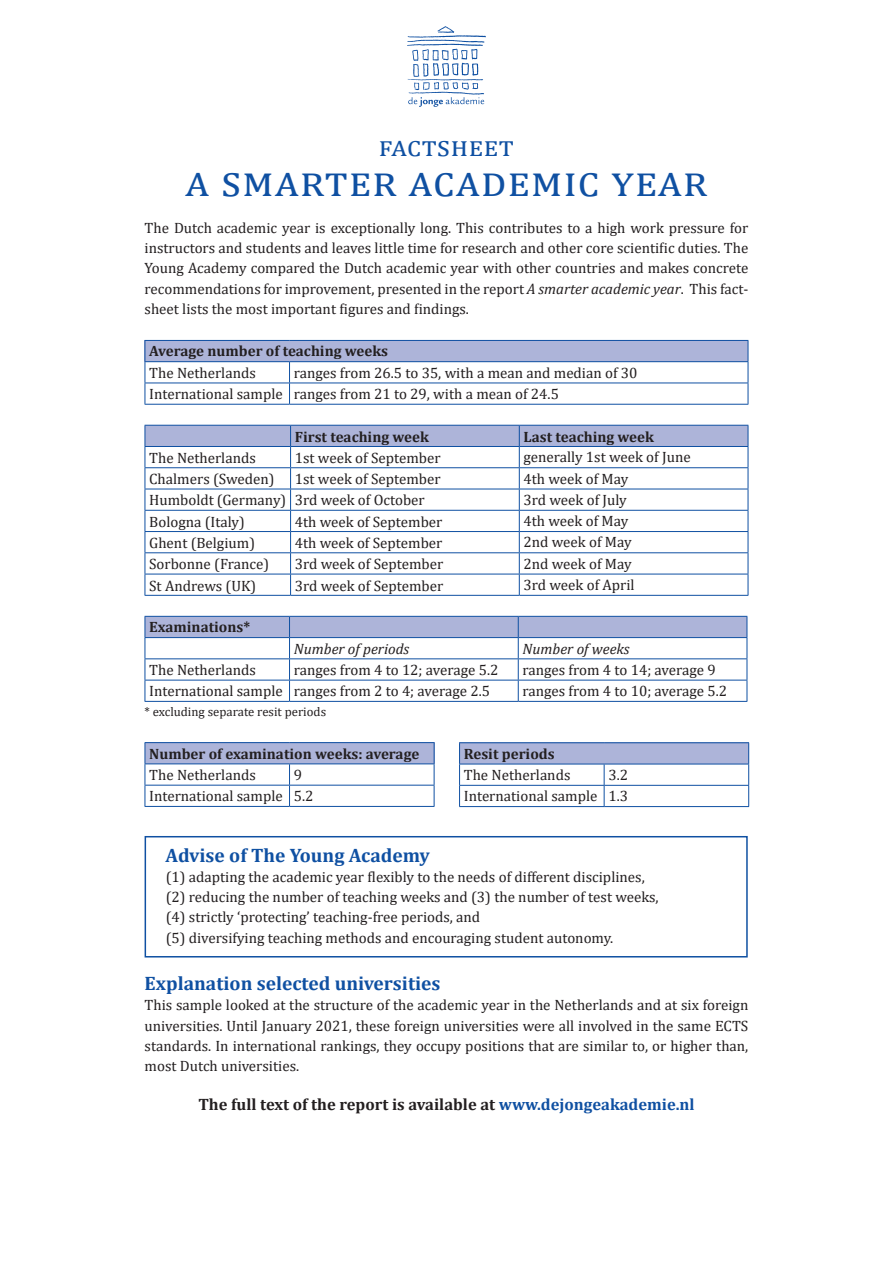
<style>
.page{position:relative;width:893px;height:1263px;background:#fff}
.page>*{position:absolute;margin:0;border:0;box-sizing:border-box;transform-origin:0 0}
._18_Hoofdstuktitel{font:43.5px "Cambria";letter-spacing:.085em;color:#0f50a2}
._18_Hoofdstuktitel-2{font:28.5px "Cambria";color:#0f50a2}
.kop2{font:700 19.5px "Cambria";color:#0f50a2}
._05_platte_tekst{font:700 19.5px "Cambria";color:#0f50a2}
.t1{font:700 16.5px "Cambria";color:#231f20}
.tabeltekst{font:15px "Cambria";color:#231f20}
._05_platte_tekst-2{font:15px/20.2px "Cambria";color:#231f20;text-align:justify}
.opsomming_cijfers{font:15px "Cambria";color:#231f20}
.tabeltekst-2{font:700 15px "Cambria";color:#231f20}
.tabeltekst-3{font:italic 15px "Cambria";color:#231f20}
.tabelkop{font:700 15px "Cambria";color:#231f20}
._05_platte_tekst-3{font:12.75px "Cambria";color:#231f20}
.s1{font-style:italic}
.s2{color:#0f50a2}
</style>
<div class="page">
<div style="left:145px;top:340px;width:603px;height:22px;background:#adb4d9"></div>
<hr style="left:145px;top:340px;width:145px;height:1px;background:#0f50a2">
<hr style="left:290px;top:340px;width:458px;height:1px;background:#0f50a2">
<hr style="left:145px;top:361px;width:145px;height:1px;background:#0f50a2">
<hr style="left:290px;top:361px;width:458px;height:1px;background:#0f50a2">
<hr style="left:145px;top:383px;width:145px;height:1px;background:#0f50a2">
<svg style="left:145px;top:341px;width:1px;height:63px"></svg>
<hr style="left:290px;top:383px;width:458px;height:1px;background:#0f50a2">
<svg style="left:289px;top:362px;width:1px;height:42px"></svg>
<svg style="left:748px;top:341px;width:1px;height:63px"></svg>
<hr style="left:145px;top:404px;width:145px;height:1px;background:#0f50a2">
<hr style="left:290px;top:404px;width:458px;height:1px;background:#0f50a2">
<svg style="left:145px;top:425px;width:604px;height:170px"></svg>
<hr style="left:145px;top:595px;width:146px;height:1px;background:#0f50a2">
<hr style="left:291px;top:595px;width:228px;height:1px;background:#0f50a2">
<hr style="left:519px;top:595px;width:229px;height:1px;background:#0f50a2">
<svg style="left:145px;top:616px;width:603px;height:85px"></svg>
<hr style="left:145px;top:701px;width:145px;height:1px;background:#0f50a2">
<hr style="left:290px;top:701px;width:228px;height:1px;background:#0f50a2">
<hr style="left:518px;top:701px;width:229px;height:1px;background:#0f50a2">
<div style="left:145px;top:743px;width:289px;height:21px;background:#adb4d9"></div>
<hr style="left:145px;top:742px;width:145px;height:1px;background:#0f50a2">
<hr style="left:290px;top:742px;width:144px;height:1px;background:#0f50a2">
<hr style="left:145px;top:763px;width:145px;height:1px;background:#0f50a2">
<hr style="left:290px;top:763px;width:144px;height:1px;background:#0f50a2">
<hr style="left:145px;top:785px;width:145px;height:1px;background:#0f50a2">
<svg style="left:145px;top:743px;width:1px;height:63px"></svg>
<hr style="left:290px;top:785px;width:144px;height:1px;background:#0f50a2">
<svg style="left:289px;top:764px;width:1px;height:42px"></svg>
<svg style="left:434px;top:743px;width:1px;height:63px"></svg>
<hr style="left:145px;top:806px;width:145px;height:1px;background:#0f50a2">
<hr style="left:290px;top:806px;width:144px;height:1px;background:#0f50a2">
<div style="left:460px;top:743px;width:289px;height:21px;background:#adb4d9"></div>
<hr style="left:459px;top:742px;width:145px;height:1px;background:#0f50a2">
<hr style="left:604px;top:742px;width:145px;height:1px;background:#0f50a2">
<hr style="left:459px;top:764px;width:145px;height:1px;background:#0f50a2">
<hr style="left:604px;top:764px;width:145px;height:1px;background:#0f50a2">
<hr style="left:459px;top:785px;width:145px;height:1px;background:#0f50a2">
<svg style="left:459px;top:743px;width:1px;height:63px"></svg>
<hr style="left:604px;top:785px;width:145px;height:1px;background:#0f50a2">
<svg style="left:604px;top:764px;width:1px;height:42px"></svg>
<svg style="left:748px;top:743px;width:1px;height:63px"></svg>
<hr style="left:459px;top:806px;width:145px;height:1px;background:#0f50a2">
<hr style="left:604px;top:806px;width:145px;height:1px;background:#0f50a2">
<svg style="left:407px;top:26px;width:79px;height:81px"></svg>
<div style="left:145px;top:836px;width:603px;height:121px;border:2px solid #0f50a2"></div>
<p class="_18_Hoofdstuktitel-2" style="left:379px;top:129px;width:137px">factsheet</p>
<p class="_18_Hoofdstuktitel" style="left:186px;top:156px;width:517px">a smarter academic year</p>
<p class="_05_platte_tekst-2" style="left:145px;top:217px;width:605px">The Dutch academic year is exceptionally long. This contributes to a high work pressure for instructors and students and leaves little time for research and other core scientific duties. The Young Academy compared the Dutch academic year with other countries and makes concrete recommendations for improvement, presented in the report <span class="s1">A smarter academic year</span>. This fact&shy;sheet lists the most important figures and findings.</p>
<p class="tabeltekst-2" style="left:149px;top:341px;width:240px">Average number of teaching weeks</p>
<p class="tabeltekst" style="left:149px;top:364px;width:108px">The Netherlands</p>
<p class="tabeltekst" style="left:294px;top:364px;width:345px">ranges from 26.5 to 35, with a mean and median of 30</p>
<p class="tabeltekst" style="left:149px;top:385px;width:135px">International sample</p>
<p class="tabeltekst" style="left:294px;top:385px;width:267px">ranges from 21 to 29, with a mean of 24.5</p>
<p class="tabelkop" style="left:295px;top:426px;width:136px">First teaching week</p>
<p class="tabeltekst-2" style="left:524px;top:426px;width:132px">Last teaching week</p>
<p class="tabeltekst" style="left:149px;top:449px;width:108px">The Netherlands</p>
<p class="tabeltekst" style="left:295px;top:449px;width:147px">1st week of September</p>
<p class="tabeltekst" style="left:524px;top:448px;width:169px">generally 1st week of June</p>
<p class="tabeltekst" style="left:149px;top:470px;width:127px">Chalmers (Sweden)</p>
<p class="tabeltekst" style="left:295px;top:470px;width:147px">1st week of September</p>
<p class="tabeltekst" style="left:524px;top:470px;width:106px">4th week of May</p>
<p class="tabeltekst" style="left:149px;top:491px;width:139px">Humboldt (Germany)</p>
<p class="tabeltekst" style="left:295px;top:491px;width:132px">3rd week of October</p>
<p class="tabeltekst" style="left:524px;top:491px;width:105px">3rd week of July</p>
<p class="tabeltekst" style="left:149px;top:513px;width:97px">Bologna (Italy)</p>
<p class="tabeltekst" style="left:295px;top:513px;width:149px">4th week of September</p>
<p class="tabeltekst" style="left:524px;top:512px;width:106px">4th week of May</p>
<p class="tabeltekst" style="left:149px;top:534px;width:107px">Ghent (Belgium)</p>
<p class="tabeltekst" style="left:295px;top:534px;width:149px">4th week of September</p>
<p class="tabeltekst" style="left:524px;top:533px;width:110px">2nd week of May</p>
<p class="tabeltekst" style="left:149px;top:555px;width:121px">Sorbonne (France)</p>
<p class="tabeltekst" style="left:295px;top:555px;width:150px">3rd week of September</p>
<p class="tabeltekst" style="left:524px;top:555px;width:110px">2nd week of May</p>
<p class="tabeltekst" style="left:149px;top:577px;width:109px">St Andrews (UK)</p>
<p class="tabeltekst" style="left:295px;top:577px;width:150px">3rd week of September</p>
<p class="tabeltekst" style="left:524px;top:576px;width:113px">3rd week of April</p>
<p class="tabeltekst-2" style="left:149px;top:616px;width:102px">Examinations*</p>
<p class="tabeltekst-3" style="left:294px;top:638px;width:117px">Number of periods</p>
<p class="tabeltekst-3" style="left:522px;top:638px;width:109px">Number of weeks</p>
<p class="tabeltekst" style="left:149px;top:661px;width:108px">The Netherlands</p>
<p class="tabeltekst" style="left:294px;top:661px;width:206px">ranges from 4 to 12; average 5.2</p>
<p class="tabeltekst" style="left:522px;top:661px;width:195px">ranges from 4 to 14; average 9</p>
<p class="tabeltekst" style="left:149px;top:682px;width:135px">International sample</p>
<p class="tabeltekst" style="left:294px;top:682px;width:198px">ranges from 2 to 4; average 2.5</p>
<p class="tabeltekst" style="left:522px;top:682px;width:206px">ranges from 4 to 10; average 5.2</p>
<p class="_05_platte_tekst-3" style="left:145px;top:704px;width:183px">* excluding separate resit periods</p>
<p class="tabeltekst-2" style="left:149px;top:743px;width:272px">Number of examination weeks: average</p>
<p class="tabeltekst" style="left:149px;top:766px;width:108px">The Netherlands</p>
<p class="tabeltekst" style="left:294px;top:766px;width:10px">9</p>
<p class="tabeltekst" style="left:149px;top:787px;width:135px">International sample</p>
<p class="tabeltekst" style="left:294px;top:787px;width:21px">5.2</p>
<p class="tabeltekst-2" style="left:464px;top:743px;width:92px">Resit periods</p>
<p class="tabeltekst" style="left:464px;top:766px;width:108px">The Netherlands</p>
<p class="tabeltekst" style="left:608px;top:766px;width:21px">3.2</p>
<p class="tabeltekst" style="left:464px;top:787px;width:135px">International sample</p>
<p class="tabeltekst" style="left:608px;top:787px;width:21px">1.3</p>
<p class="_05_platte_tekst" style="left:166px;top:841px;width:266px">Advise of The Young Academy</p>
<p class="opsomming_cijfers" style="left:166px;top:868px;width:480px">(1) adapting the academic year flexibly to the needs of different disciplines,</p>
<p class="opsomming_cijfers" style="left:166px;top:888px;width:494px">(2) reducing the number of teaching weeks and (3) the number of test weeks,</p>
<p class="opsomming_cijfers" style="left:166px;top:908px;width:316px">(4) strictly ‘protecting’ teaching-free periods, and</p>
<p class="opsomming_cijfers" style="left:166px;top:928px;width:449px">(5) diversifying teaching methods and encouraging student autonomy.</p>
<p class="kop2" style="left:145px;top:970px;width:297px">Explanation selected universities</p>
<p class="_05_platte_tekst-2" style="left:145px;top:995px;width:605px">This sample looked at the structure of the academic year in the Netherlands and at six foreign universities. Until January 2021, these foreign universities were all involved in the same ECTS standards. In international rankings, they occupy positions that are similar to, or higher than, most Dutch universities.</p>
<p class="t1" style="left:198px;top:1093px;width:498px">The full text of the report is available at <span class="s2">www.dejongeakademie.nl</span></p>
</div>
